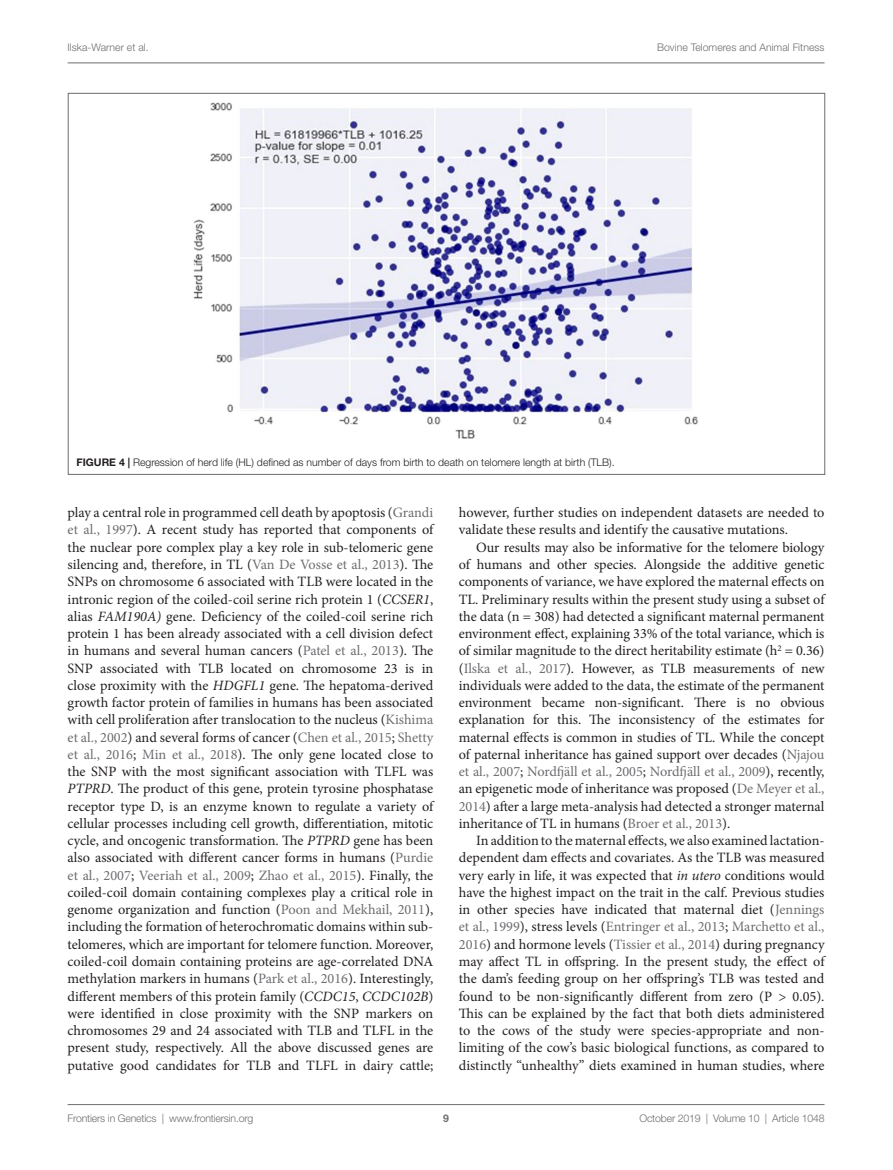
<style>
.page{position:relative;width:893px;height:1170px;background:#fff}
.page>*{position:absolute;margin:0;border:0;box-sizing:border-box;transform-origin:0 0}
.T{font:14.25px/17.2px "Minion Pro";color:#231f20;text-align:justify}
.t1{font:300 10.5px "Helvetica Neue LT Std";letter-spacing:-.015em;color:#6c6d70}
.FC{font:300 10.5px "Helvetica Neue LT Std";color:#231f20}
.t2{font:700 10.5px "Helvetica Neue LT Std";color:#6c6d70}
.s1{font-weight:700}
.s2{color:#6c6d70}
.s3{font-style:italic}
</style>
<div class="page">
<hr style="left:68px;top:63px;width:756px;height:1px;background:#6c6d70">
<hr style="left:68px;top:1104px;width:756px;height:1px;background:#6c6d70">
<img style="left:193px;top:102px;width:505px;height:337px">
<p class="t1" style="left:68px;top:41px;width:83px">Ilska-Warner et al.</p>
<p class="t1" style="left:657px;top:41px;width:169px">Bovine Telomeres and Animal Fitness</p>
<p class="FC" style="left:77px;top:456px;width:539px"><span class="s1">FIGURE 4 |</span> Regression of herd life (HL) defined as number of days from birth to death on telomere length at birth (TLB).</p>
<p class="T" style="left:68px;top:504px;width:367px">play a central role in programmed cell death by apoptosis (<span class="s2">Grandi et al., 1997</span>). A recent study has reported that components of the nuclear pore complex play a key role in sub-telomeric gene silencing and, therefore, in TL (<span class="s2">Van De Vosse et al., 2013</span>). The SNPs on chromosome 6 associated with TLB were located in the intronic region of the coiled-coil serine rich protein 1 (<span class="s3">CCSER1</span>, alias <span class="s3">FAM190A)</span> gene<span class="s3">.</span> Deficiency of the coiled-coil serine rich protein 1 has been already associated with a cell division defect in humans and several human cancers (<span class="s2">Patel et al., 2013</span>). The SNP associated with TLB located on chromosome 23 is in close proximity with the <span class="s3">HDGFL1</span> gene. The hepatoma-derived growth factor protein of families in humans has been associated with cell proliferation after translocation to the nucleus (<span class="s2">Kishima et al., 2002</span>) and several forms of cancer (<span class="s2">Chen et al., 2015</span>; <span class="s2">Shetty et al., 2016</span>; <span class="s2">Min et al., 2018</span>). The only gene located close to the SNP with the most significant association with TLFL was <span class="s3">PTPRD</span>. The product of this gene, protein tyrosine phosphatase receptor type D, is an enzyme known to regulate a variety of cellular processes including cell growth, differentiation, mitotic cycle, and oncogenic transformation. The <span class="s3">PTPRD</span> gene has been also associated with different cancer forms in humans (<span class="s2">Purdie et al., 2007</span>; <span class="s2">Veeriah et al., 2009</span>; <span class="s2">Zhao et al., 2015</span>). Finally, the coiled-coil domain containing complexes play a critical role in genome organization and function (<span class="s2">Poon and Mekhail, 2011</span>), including the formation of heterochromatic domains within sub&shy;telomeres, which are important for telomere function. Moreover, coiled-coil domain containing proteins are age-correlated DNA methylation markers in humans (<span class="s2">Park et al., 2016</span>). Interestingly, different members of this protein family (<span class="s3">CCDC15</span>, <span class="s3">CCDC102B</span>) were identified in close proximity with the SNP markers on chromosomes 29 and 24 associated with TLB and TLFL in the present study, respectively. All the above discussed genes are putative good candidates for TLB and TLFL in dairy cattle;</p>
<p class="T" style="left:459px;top:504px;width:367px">however, further studies on independent datasets are needed to validate these results and identify the causative mutations.</p>
<p class="T" style="left:459px;top:538px;width:367px;text-indent:17px">Our results may also be informative for the telomere biology of humans and other species. Alongside the additive genetic components of variance, we have explored the maternal effects on TL. Preliminary results within the present study using a subset of the data (n = 308) had detected a significant maternal permanent environment effect, explaining 33% of the total variance, which is of similar magnitude to the direct heritability estimate (h<sup>2</sup> = 0.36) (<span class="s2">Ilska et al., 2017</span>). However, as TLB measurements of new individuals were added to the data, the estimate of the permanent environment became non-significant. There is no obvious explanation for this. The inconsistency of the estimates for maternal effects is common in studies of TL. While the concept of paternal inheritance has gained support over decades (<span class="s2">Njajou et al., 2007</span>; <span class="s2">Nordfjäll et al., 2005</span>; <span class="s2">Nordfjäll et al., 2009</span>), recently, an epigenetic mode of inheritance was proposed (<span class="s2">De Meyer et al., 2014</span>) after a large meta-analysis had detected a stronger maternal inheritance of TL in humans (<span class="s2">Broer et al., 2013</span>).</p>
<p class="T" style="left:459px;top:832px;width:367px;text-indent:17px">In addition to the maternal effects, we also examined lactation&shy;dependent dam effects and covariates. As the TLB was measured very early in life, it was expected that <span class="s3">in utero</span> conditions would have the highest impact on the trait in the calf. Previous studies in other species have indicated that maternal diet (<span class="s2">Jennings et al., 1999</span>), stress levels (<span class="s2">Entringer et al., 2013</span>; <span class="s2">Marchetto et al., 2016</span>) and hormone levels (<span class="s2">Tissier et al., 2014</span>) during pregnancy may affect TL in offspring. In the present study, the effect of the dam’s feeding group on her offspring’s TLB was tested and found to be non-significantly different from zero (P &gt; 0.05).<br>This can be explained by the fact that both diets administered to the cows of the study were species-appropriate and non&shy;limiting of the cow’s basic biological functions, as compared to distinctly “unhealthy” diets examined in human studies, where</p>
<p class="t1" style="left:68px;top:1111px;width:187px">Frontiers in Genetics | www.frontiersin.org</p>
<p class="t2" style="left:443px;top:1111px;width:7px">9</p>
<p class="t1" style="left:639px;top:1111px;width:187px">October 2019 | Volume 10 | Article 1048</p>
</div>
